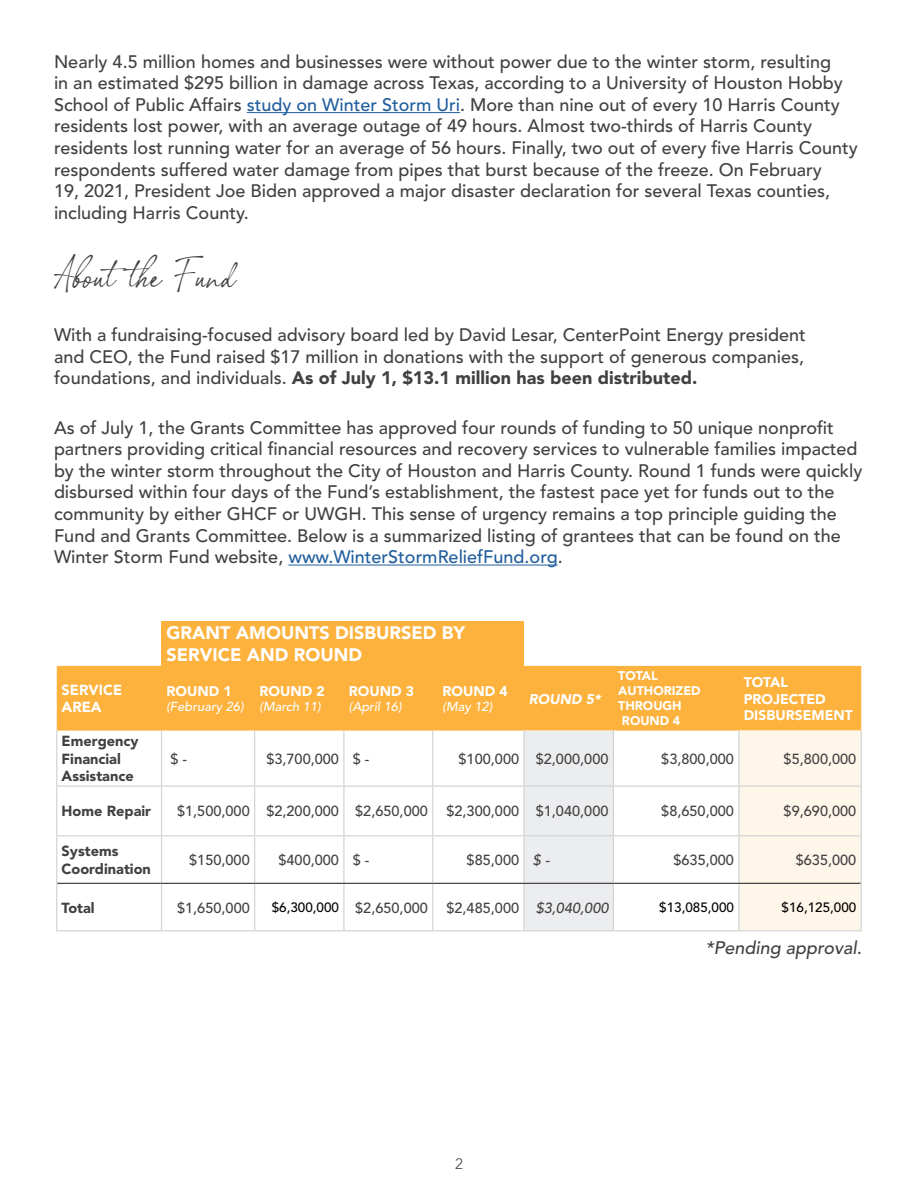
<style>
.page{position:relative;width:918px;height:1188px;background:#fff}
.page>*{position:absolute;margin:0;border:0;box-sizing:border-box;transform-origin:0 0}
.t1{font:46.5px "Rextions Script";color:#414042}
.t2{font:500 18px/21.6px "Avenir LT Std";color:#414042}
.t3{font:900 18px/21.6px "Avenir LT Std";color:#fff}
.t4{font:italic 500 18px "Avenir LT Std";color:#414042}
.t5{font:300 15px "Avenir LT Std";color:#414042}
.t6{font:500 14.55px "Avenir LT Std";color:#414042}
.t7{font:900 14.55px/17.4px "Avenir LT Std";color:#414042}
.t8{font:900 14.55px/17.4px "Avenir LT Std";color:#fff}
.t9{font:900 13.95px/16.6px "Avenir LT Std";color:#fff}
.t10{font:italic 900 13.95px "Avenir LT Std";color:#fff}
.t11{font:500 13.5px "Avenir LT Std";color:#000}
.t12{font:italic 500 12.9px "Avenir LT Std";color:#fff}
.t13{font:900 12.45px/15px "Avenir LT Std";color:#fff}
.s1{color:#215e9e}
.s2{font-weight:900}
.s3{font-style:italic}
.s4{font-size:14.55px;color:#414042}
</style>
<div class="page">
<hr style="left:288px;top:565px;width:270px;height:1px;background:#215e9e">
<hr style="left:247px;top:112px;width:213px;height:1px;background:#215e9e">
<svg style="left:57px;top:621px;width:804px;height:45px"></svg>
<div style="left:162px;top:621px;width:362px;height:45px;background:#fcb23d"></div>
<div style="left:57px;top:666px;width:804px;height:65px;background:#fcb23d"></div>
<div style="left:525px;top:731px;width:88px;height:199px;background:#ecedee"></div>
<div style="left:739px;top:731px;width:122px;height:199px;background:#fff6ea"></div>
<hr style="left:161px;top:731px;width:1px;height:55px;background:#d1d3d4">
<hr style="left:56px;top:786px;width:106px;height:1px;background:#d1d3d4">
<hr style="left:162px;top:786px;width:93px;height:1px;background:#d1d3d4">
<hr style="left:161px;top:787px;width:1px;height:48px;background:#d1d3d4">
<hr style="left:255px;top:786px;width:89px;height:1px;background:#d1d3d4">
<hr style="left:344px;top:786px;width:89px;height:1px;background:#d1d3d4">
<hr style="left:433px;top:786px;width:91px;height:1px;background:#d1d3d4">
<hr style="left:524px;top:786px;width:89px;height:1px;background:#d1d3d4">
<hr style="left:613px;top:786px;width:126px;height:1px;background:#d1d3d4">
<hr style="left:739px;top:786px;width:123px;height:1px;background:#d1d3d4">
<hr style="left:56px;top:835px;width:106px;height:1px;background:#d1d3d4">
<hr style="left:162px;top:835px;width:93px;height:1px;background:#d1d3d4">
<hr style="left:161px;top:836px;width:1px;height:47px;background:#d1d3d4">
<hr style="left:255px;top:835px;width:89px;height:1px;background:#d1d3d4">
<hr style="left:344px;top:835px;width:89px;height:1px;background:#d1d3d4">
<hr style="left:433px;top:835px;width:91px;height:1px;background:#d1d3d4">
<hr style="left:524px;top:835px;width:89px;height:1px;background:#d1d3d4">
<hr style="left:613px;top:835px;width:126px;height:1px;background:#d1d3d4">
<hr style="left:739px;top:835px;width:123px;height:1px;background:#d1d3d4">
<hr style="left:161px;top:884px;width:1px;height:46px;background:#d1d3d4">
<hr style="left:56px;top:930px;width:106px;height:1px;background:#d1d3d4">
<hr style="left:162px;top:930px;width:93px;height:1px;background:#d1d3d4">
<hr style="left:255px;top:930px;width:89px;height:1px;background:#d1d3d4">
<hr style="left:344px;top:930px;width:89px;height:1px;background:#d1d3d4">
<hr style="left:433px;top:930px;width:91px;height:1px;background:#d1d3d4">
<hr style="left:524px;top:930px;width:89px;height:1px;background:#d1d3d4">
<hr style="left:613px;top:930px;width:126px;height:1px;background:#d1d3d4">
<hr style="left:739px;top:930px;width:123px;height:1px;background:#d1d3d4">
<hr style="left:56px;top:731px;width:1px;height:55px;background:#d1d3d4">
<hr style="left:254px;top:731px;width:1px;height:55px;background:#d1d3d4">
<hr style="left:343px;top:731px;width:2px;height:55px;background:#d1d3d4">
<hr style="left:432px;top:731px;width:1px;height:55px;background:#d1d3d4">
<hr style="left:523px;top:731px;width:2px;height:55px;background:#d1d3d4">
<hr style="left:613px;top:731px;width:1px;height:55px;background:#d1d3d4">
<hr style="left:738px;top:731px;width:1px;height:55px;background:#d1d3d4">
<hr style="left:861px;top:731px;width:1px;height:55px;background:#d1d3d4">
<hr style="left:56px;top:787px;width:1px;height:48px;background:#d1d3d4">
<hr style="left:254px;top:787px;width:1px;height:48px;background:#d1d3d4">
<hr style="left:343px;top:787px;width:2px;height:48px;background:#d1d3d4">
<hr style="left:432px;top:787px;width:1px;height:48px;background:#d1d3d4">
<hr style="left:523px;top:787px;width:2px;height:48px;background:#d1d3d4">
<hr style="left:613px;top:787px;width:1px;height:48px;background:#d1d3d4">
<hr style="left:738px;top:787px;width:1px;height:48px;background:#d1d3d4">
<hr style="left:861px;top:787px;width:1px;height:48px;background:#d1d3d4">
<hr style="left:56px;top:836px;width:1px;height:47px;background:#d1d3d4">
<hr style="left:254px;top:836px;width:1px;height:47px;background:#d1d3d4">
<hr style="left:343px;top:836px;width:2px;height:47px;background:#d1d3d4">
<hr style="left:432px;top:836px;width:1px;height:47px;background:#d1d3d4">
<hr style="left:523px;top:836px;width:2px;height:47px;background:#d1d3d4">
<hr style="left:613px;top:836px;width:1px;height:47px;background:#d1d3d4">
<hr style="left:738px;top:836px;width:1px;height:47px;background:#d1d3d4">
<hr style="left:861px;top:836px;width:1px;height:47px;background:#d1d3d4">
<hr style="left:56px;top:883px;width:1px;height:47px;background:#d1d3d4">
<hr style="left:254px;top:884px;width:1px;height:46px;background:#d1d3d4">
<hr style="left:343px;top:884px;width:2px;height:46px;background:#d1d3d4">
<hr style="left:432px;top:884px;width:1px;height:46px;background:#d1d3d4">
<hr style="left:523px;top:884px;width:2px;height:46px;background:#d1d3d4">
<hr style="left:613px;top:884px;width:1px;height:46px;background:#d1d3d4">
<hr style="left:738px;top:884px;width:1px;height:46px;background:#d1d3d4">
<hr style="left:57px;top:883px;width:105px;height:1px;background:#414042">
<hr style="left:162px;top:883px;width:93px;height:1px;background:#414042">
<hr style="left:255px;top:883px;width:89px;height:1px;background:#414042">
<hr style="left:344px;top:883px;width:89px;height:1px;background:#414042">
<hr style="left:433px;top:883px;width:91px;height:1px;background:#414042">
<hr style="left:524px;top:883px;width:89px;height:1px;background:#414042">
<hr style="left:613px;top:883px;width:126px;height:1px;background:#414042">
<hr style="left:739px;top:883px;width:122px;height:1px;background:#414042">
<hr style="left:861px;top:883px;width:1px;height:47px;background:#d1d3d4">
<p class="t2" style="left:54px;top:51px;width:805px">Nearly 4.5 million homes and businesses were without power due to the winter storm, resulting<br>in an estimated $295 billion in damage across Texas, according to a University of Houston Hobby School of Public Affairs <span class="s1">study on Winter Storm Uri</span>. More than nine out of every 10 Harris County residents lost power, with an average outage of 49 hours. Almost two-thirds of Harris County residents lost running water for an average of 56 hours. Finally, two out of every five Harris County respondents suffered water damage from pipes that burst because of the freeze. On February<br>19, 2021, President Joe Biden approved a major disaster declaration for several Texas counties, including Harris County.</p>
<h1 class="t1" style="left:54px;top:247px;width:183px">About the Fund</h1>
<p class="t2" style="left:54px;top:325px;width:753px;text-align:justify">With a fundraising-focused advisory board led by David Lesar, CenterPoint Energy president and CEO, the Fund raised $17 million in donations with the support of generous companies, foundations, and individuals. <span class="s2">As of July 1, $13.1 million has been distributed.</span></p>
<p class="t2" style="left:54px;top:417px;width:810px">As of July 1, the Grants Committee has approved four rounds of funding to 50 unique nonprofit partners providing critical financial resources and recovery services to vulnerable families impacted by the winter storm throughout the City of Houston and Harris County. Round 1 funds were quickly disbursed within four days of the Fund’s establishment, the fastest pace yet for funds out to the community by either GHCF or UWGH. This sense of urgency remains a top principle guiding the Fund and Grants Committee. Below is a summarized listing of grantees that can be found on the Winter Storm Fund website, <span class="s1">www.WinterStormReliefFund.org</span>.</p>
<p class="t3" style="left:166px;top:622px;width:300px">GRANT AMOUNTS DISBURSED BY<br>SERVICE AND ROUND</p>
<p class="t8" style="left:62px;top:681px;width:62px">SERVICE<br>AREA</p>
<p class="t9" style="left:166px;top:683px;width:67px">ROUND 1</p>
<p class="t12" style="left:166px;top:699px;width:79px">(February 26)</p>
<p class="t9" style="left:260px;top:683px;width:67px">ROUND 2</p>
<p class="t12" style="left:260px;top:699px;width:63px">(March 11)</p>
<p class="t9" style="left:349px;top:683px;width:67px">ROUND 3</p>
<p class="t12" style="left:349px;top:699px;width:54px">(April 16)</p>
<p class="t9" style="left:442px;top:683px;width:67px">ROUND 4</p>
<p class="t12" style="left:442px;top:699px;width:51px">(May 12)</p>
<p class="t10" style="left:529px;top:690px;width:73px">ROUND 5*</p>
<p class="t13" style="left:618px;top:669px;width:84px">TOTAL<br>AUTHORIZED<br>THROUGH<br>ROUND 4</p>
<p class="t9" style="left:744px;top:674px;width:111px">TOTAL<br>PROJECTED<br>DISBURSEMENT</p>
<p class="t7" style="left:62px;top:733px;width:78px">Emergency<br>Financial<br>Assistance</p>
<p class="t6" style="left:170px;top:750px;width:18px">$ -</p>
<p class="t6" style="left:266px;top:750px;width:105px">$3,700,000 $ -</p>
<p class="t6" style="left:459px;top:750px;width:151px">$100,000 $2,000,000</p>
<p class="t6" style="left:661px;top:750px;width:74px">$3,800,000</p>
<p class="t6" style="left:784px;top:750px;width:74px">$5,800,000</p>
<p class="t7" style="left:62px;top:803px;width:91px">Home Repair</p>
<p class="t6" style="left:177px;top:803px;width:252px">$1,500,000 $2,200,000 $2,650,000</p>
<p class="t6" style="left:446px;top:803px;width:164px">$2,300,000 $1,040,000</p>
<p class="t6" style="left:661px;top:803px;width:74px">$8,650,000</p>
<p class="t6" style="left:784px;top:803px;width:74px">$9,690,000</p>
<p class="t7" style="left:62px;top:843px;width:91px">Systems<br>Coordination</p>
<p class="t6" style="left:189px;top:852px;width:62px">$150,000</p>
<p class="t6" style="left:278px;top:852px;width:93px">$400,000 $ -</p>
<p class="t6" style="left:467px;top:852px;width:84px">$85,000 <span class="s3">$ -</span></p>
<p class="t6" style="left:673px;top:852px;width:62px">$635,000</p>
<p class="t6" style="left:796px;top:852px;width:62px">$635,000</p>
<p class="t7" style="left:62px;top:899px;width:35px">Total</p>
<p class="t6" style="left:177px;top:899px;width:74px">$1,650,000</p>
<p class="t11" style="left:272px;top:900px;width:158px">$6,300,000 <span class="s4">$2,650,000</span></p>
<p class="t6" style="left:446px;top:899px;width:164px">$2,485,000 <span class="s3">$3,040,000</span></p>
<p class="t11" style="left:659px;top:900px;width:76px">$13,085,000</p>
<p class="t11" style="left:782px;top:900px;width:76px">$16,125,000</p>
<p class="t4" style="left:705px;top:937px;width:158px">*Pending approval.</p>
<p class="t5" style="left:455px;top:1155px;width:9px">2</p>
</div>
